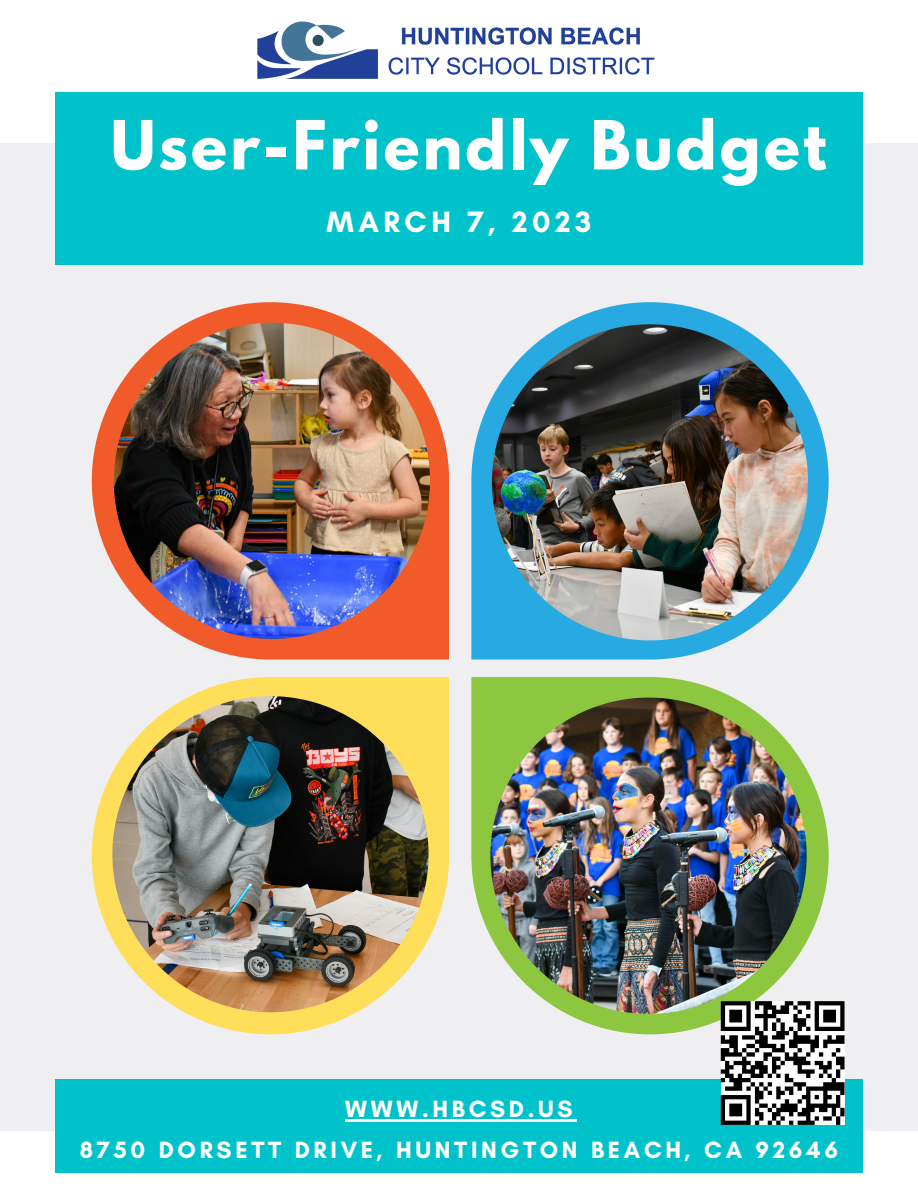
<style>
.page{position:relative;width:918px;height:1188px;background:#fff}
.page>*{position:absolute;margin:0;border:0;box-sizing:border-box;transform-origin:0 0}
.t1{font:700 60px "League Spartan";letter-spacing:.05em;color:#fff}
.t2{font:700 30px "Glacial Indifference";letter-spacing:.15em;color:#fff}
.t3{font:700 24px/40.5px "Glacial Indifference";letter-spacing:.155em;color:#fff;text-align:center}
</style>
<div class="page">
<div style="left:0;top:143px;width:918px;height:988px;background:#efeff2"></div>
<div style="left:55px;top:92px;width:808px;height:172px;background:#00c2cb"></div>
<div style="left:55px;top:1080px;width:808px;height:93px;background:#00c2cb"></div>
<svg style="left:92px;top:677px;width:357px;height:357px"></svg>
<img style="left:112px;top:696px;width:317px;height:316px">
<svg style="left:471px;top:677px;width:358px;height:357px;fill:#8dc63f"></svg>
<img style="left:490px;top:698px;width:317px;height:316px">
<svg style="left:721px;top:1001px;width:124px;height:124px"></svg>
<svg style="left:471px;top:302px;width:358px;height:358px"></svg>
<img style="left:492px;top:324px;width:316px;height:316px">
<svg style="left:92px;top:302px;width:357px;height:358px;fill:#f15a29"></svg>
<img style="left:114px;top:323px;width:316px;height:316px;border-radius:50%">
<img style="left:257px;top:21px;width:398px;height:58px">
<hr style="left:345px;top:1120px;width:231px;height:2px;background:#fff">
<h1 class="t1" style="left:111px;top:115px;width:717px">User-Friendly Budget</h1>
<p class="t2" style="left:327px;top:204px;width:266px">MARCH 7, 2023</p>
<p class="t3" style="left:80px;top:1089px;width:760px">WWW.HBCSD.US<br>8750 DORSETT DRIVE, HUNTINGTON BEACH, CA 92646</p>
</div>
